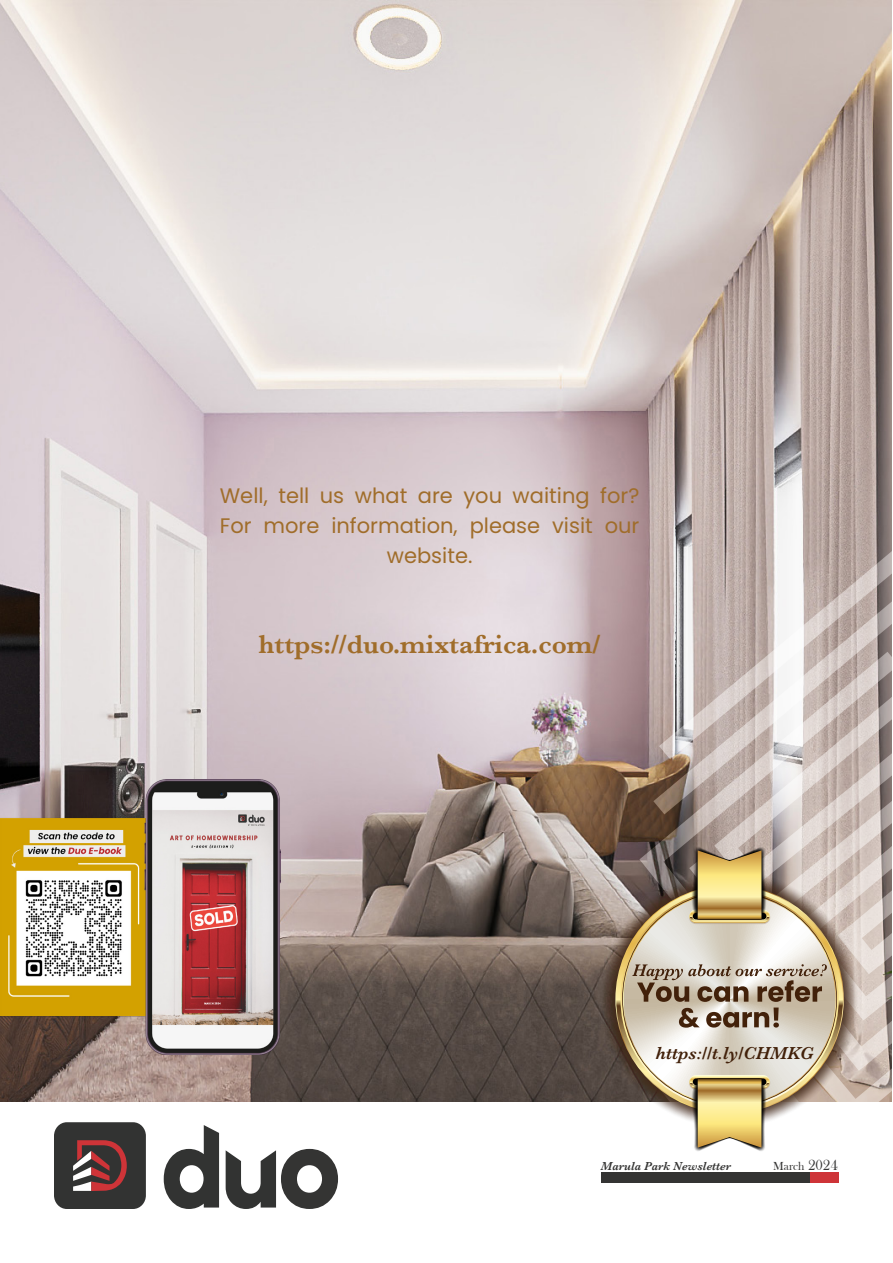
<style>
.page{position:relative;width:893px;height:1263px;background:#fff}
.page>*{position:absolute;margin:0;border:0;box-sizing:border-box;transform-origin:0 0}
.t1{font:600 27px "Baskerville";color:#a06d2a}
.t2{font:21px/30px "Poppins";color:#a06d2a;text-align:center}
.t3{font:italic 600 18px "Baskerville";color:#42210a}
.t4{font:italic 600 12px "Baskerville";color:#343433}
.t5{font:12px "Bask Old Face";color:#343433}
.s1{font-size:15px}
</style>
<div class="page">
<img style="left:0;top:0;width:892px;height:1101px">
<svg style="left:659px;top:538px;width:233px;height:185px"></svg>
<div style="left:601px;top:1172px;width:209px;height:11px;background:#343433"></div>
<svg style="left:164px;top:1125px;width:55px;height:84px"></svg>
<svg style="left:226px;top:1149px;width:112px;height:60px"></svg>
<div style="left:54px;top:1122px;width:92px;height:87px;background:#323332;border-radius:13px"></div>
<svg style="left:73px;top:1140px;width:54px;height:51px"></svg>
<svg style="left:624px;top:723px;width:268px;height:460px"></svg>
<img style="left:0;top:780px;width:280px;height:274px">
<p class="t2" style="left:220px;top:481px;width:421px">Well, tell us what are you waiting for?<br>For more information, please visit our website.</p>
<p class="t1" style="left:259px;top:626px;width:343px">https://duo.mixtafrica.com/</p>
<p class="t3" style="left:656px;top:1041px;width:159px">https://t.ly/CHMKG</p>
<p class="t4" style="left:601px;top:1158px;width:132px">Marula Park Newsletter</p>
<p class="t5" style="left:773px;top:1159px;width:66px">March <span class="s1">2024</span></p>
</div>
